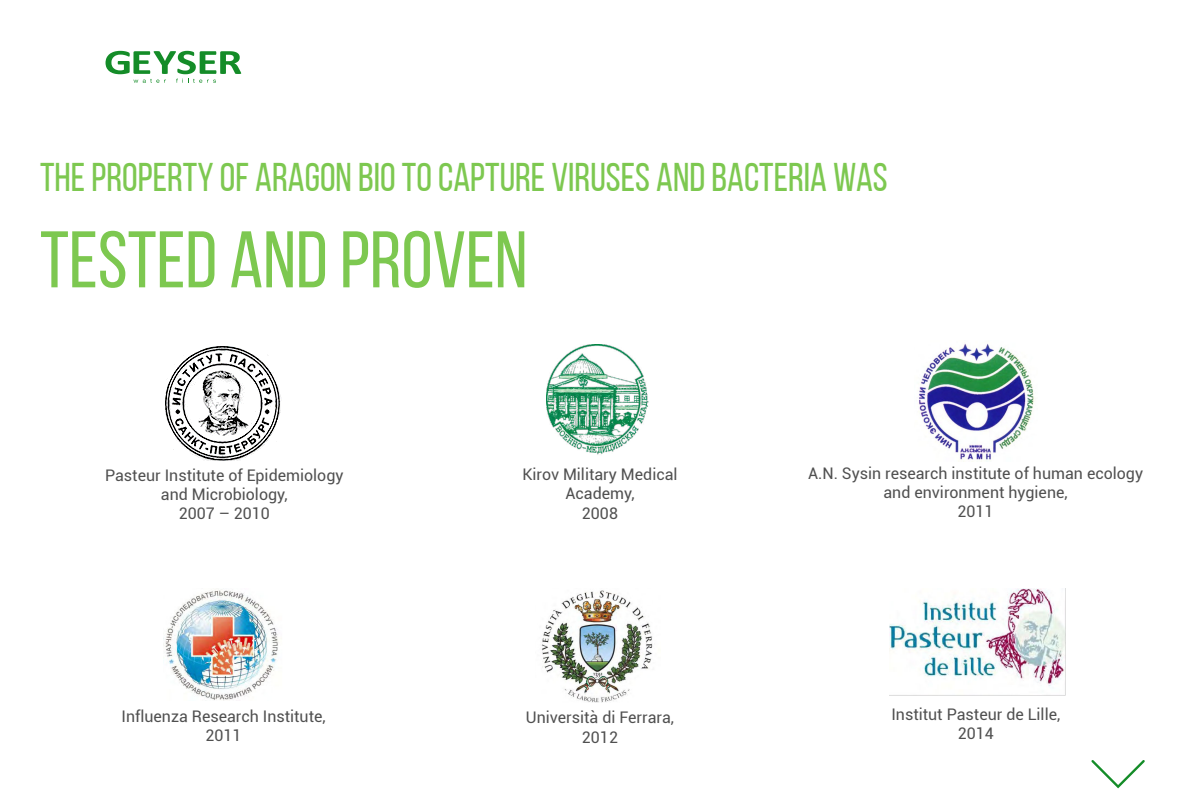
<style>
.page{position:relative;width:1200px;height:800px;background:#fff}
.page>*{position:absolute;margin:0;border:0;box-sizing:border-box;transform-origin:0 0}
.t1{font:80px "Bebas Neue";color:#7dc850}
.t2{font:40px "Bebas Neue";color:#7dc850}
.t3{font:16px/19.2px "Roboto";color:#505050;text-align:center}
</style>
<div class="page">
<img style="left:547px;top:344px;width:102px;height:111px">
<img style="left:165px;top:589px;width:114px;height:112px">
<img style="left:541px;top:590px;width:112px;height:113px">
<img style="left:889px;top:589px;width:177px;height:106px">
<img style="left:919px;top:343px;width:115px;height:118px">
<img style="left:165px;top:346px;width:116px;height:115px">
<svg style="left:106px;top:51px;width:135px;height:32px"></svg>
<svg style="left:1091px;top:760px;width:54px;height:28px"></svg>
<h2 class="t2" style="left:40px;top:154px;width:849px">THE PROPERTY OF ARAGON BIO TO CAPTURE VIRUSES AND BACTERIA WAS</h2>
<h1 class="t1" style="left:40px;top:213px;width:489px">TESTED AND PROVEN</h1>
<p class="t3" style="left:105px;top:466px;width:240px">Pasteur Institute of Epidemiology and Microbiology,<br>2007 – 2010</p>
<p class="t3" style="left:522px;top:466px;width:157px">Kirov Military Medical<br>Academy,<br>2008</p>
<p class="t3" style="left:122px;top:708px;width:206px">Influenza Research Institute,<br>2011</p>
<p class="t3" style="left:526px;top:709px;width:150px">Università di Ferrara,<br>2012</p>
<p class="t3" style="left:808px;top:465px;width:337px">A.N. Sysin research institute of human ecology and environment hygiene,<br>2011</p>
<p class="t3" style="left:891px;top:706px;width:170px">Institut Pasteur de Lille,<br>2014</p>
</div>
